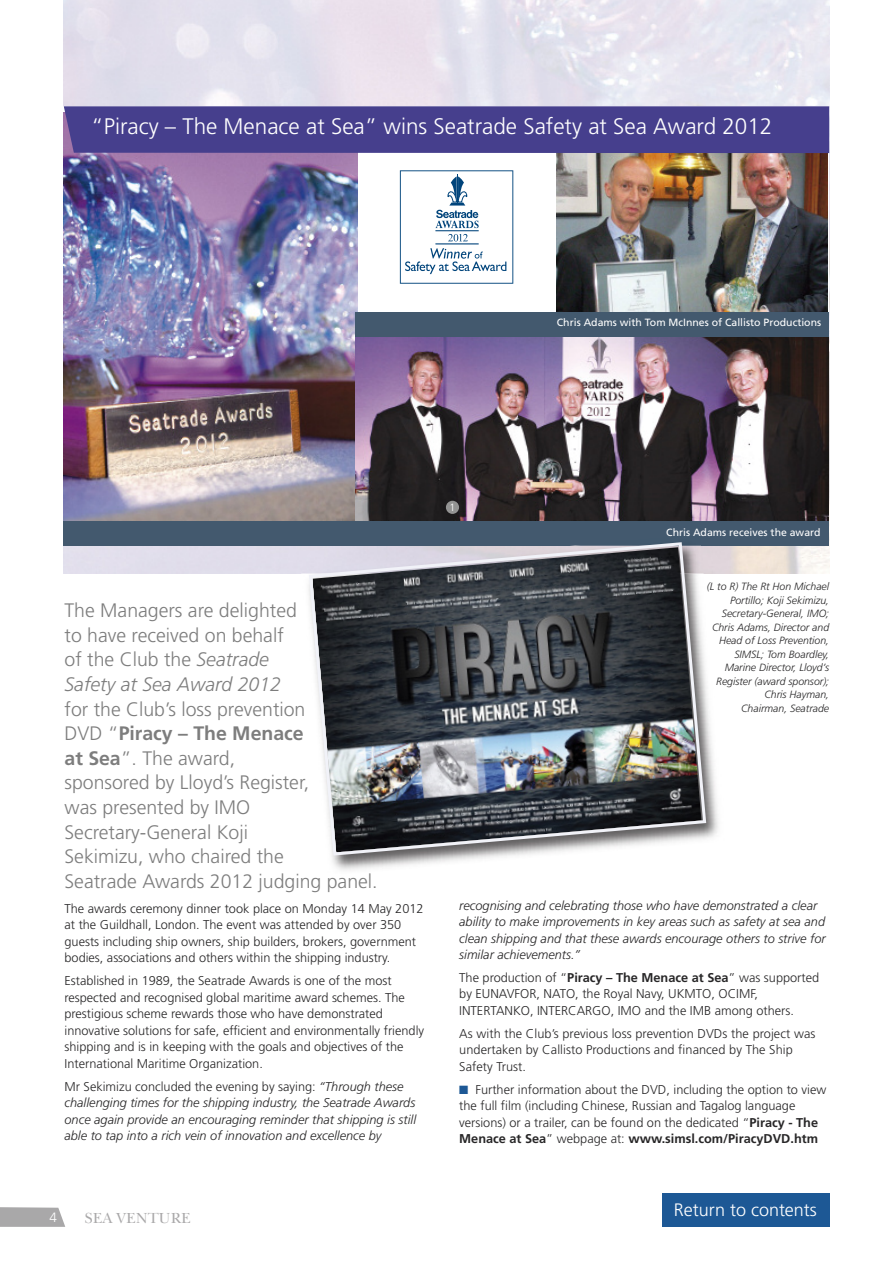
<style>
.page{position:relative;width:893px;height:1263px;background:#fff}
.page>*{position:absolute;margin:0;border:0;box-sizing:border-box;transform-origin:0 0}
.t1{font:300 22.5px "Frutiger";color:#fff}
.t2{font:300 19.5px/24.6px "Frutiger";color:#7d7d7d}
.t3{font:300 18px "Frutiger";color:#fff}
.t4{font:15px "New Baskerville IT Cby BT";color:#a9a8a9}
.t5{font:300 13.5px "Frutiger";color:#fff}
.t6{font:300 12.75px/16.5px "Frutiger";color:#272627}
.t7{font:italic 300 12.75px/16.5px "Frutiger";color:#272627}
.t8{font:italic 300 10.5px/13.5px "Frutiger";color:#272627;text-align:right}
.t9{font:10.5px "Frutiger";color:#fff}
.t10{font:300 10.5px "Frutiger";color:#fff}
.s1{font-style:italic}
.s2{font-weight:700}
.s3{font-style:normal}
.s4{color:#1d5895}
</style>
<div class="page">
<svg style="left:0;top:1207px;width:65px;height:20px"></svg>
<img style="left:64px;top:0;width:765px;height:573px">
<div style="left:64px;top:106px;width:765px;height:419px;background:#fff"></div>
<img style="left:64px;top:153px;width:293px;height:368px">
<img style="left:355px;top:315px;width:474px;height:206px">
<svg style="left:400px;top:170px;width:113px;height:114px"></svg>
<div style="left:64px;top:521px;width:765px;height:24px;background:#43596e"></div>
<img style="left:301px;top:573px;width:426px;height:298px">
<img style="left:307px;top:542px;width:401px;height:315px">
<div style="left:446px;top:501px;width:13px;height:13px;background:#939393;border-radius:50%"></div>
<img style="left:557px;top:153px;width:271px;height:159px">
<div style="left:64px;top:106px;width:765px;height:47px;background:#463f8d"></div>
<div style="left:356px;top:312px;width:473px;height:25px;background:#43596e"></div>
<div style="left:662px;top:1193px;width:167px;height:34px;background:#1d5895"></div>
<h1 class="t1" style="left:91px;top:118px;width:683px">“Piracy – The Menace at Sea” wins Seatrade Safety at Sea Award 2012</h1>
<p class="t9" style="left:557px;top:319px;width:266px">Chris Adams with Tom McInnes of Callisto Productions</p>
<h2 class="t2" style="left:65px;top:600px;width:234px">The Managers are delighted to have received on behalf of the Club the <span class="s1">Seatrade<br>Safety at Sea Award 2012</span></h2>
<h2 class="t2" style="left:65px;top:698px;width:315px">for the Club’s loss prevention<br>DVD “<span class="s2">Piracy – The Menace<br>at Sea</span>”. The award,<br>sponsored by Lloyd’s Register,<br>was presented by IMO<br>Secretary-General Koji<br>Sekimizu, who chaired the<br>Seatrade Awards 2012 judging panel.</h2>
<p class="t6" style="left:65px;top:901px;width:361px">The awards ceremony dinner took place on Monday 14 May 2012 at the Guildhall, London. The event was attended by over 350 guests including ship owners, ship builders, brokers, government bodies, associations and others within the shipping industry.</p>
<p class="t6" style="left:65px;top:973px;width:361px">Established in 1989, the Seatrade Awards is one of the most respected and recognised global maritime award schemes. The prestigious scheme rewards those who have demonstrated innovative solutions for safe, efficient and environmentally friendly shipping and is in keeping with the goals and objectives of the International Maritime Organization.</p>
<p class="t7" style="left:65px;top:1079px;width:353px"><span class="s3">Mr Sekimizu concluded the evening by saying:</span> “Through these challenging times for the shipping industry, the Seatrade Awards once again provide an encouraging reminder that shipping is still able to tap into a rich vein of innovation and excellence by</p>
<p class="t5" style="left:50px;top:1212px;width:9px">4</p>
<p class="t4" style="left:85px;top:1212px;width:108px">SEA VENTURE</p>
<p class="t10" style="left:449px;top:503px;width:7px">1</p>
<p class="t9" style="left:666px;top:528px;width:156px">Chris Adams receives the award</p>
<p class="t8" style="left:707px;top:581px;width:124px">(L to R) The Rt Hon Michael<br>Portillo; Koji Sekimizu,<br>Secretary-General, IMO;<br>Chris Adams, Director and<br>Head of Loss Prevention,<br>SIMSL; Tom Boardley,<br>Marine Director, Lloyd’s<br>Register (award sponsor);<br>Chris Hayman,<br>Chairman, Seatrade</p>
<p class="t7" style="left:459px;top:898px;width:368px">recognising and celebrating those who have demonstrated a clear ability to make improvements in key areas such as safety at sea and clean shipping and that these awards encourage others to strive for similar achievements.”</p>
<p class="t6" style="left:459px;top:970px;width:361px">The production of “<span class="s2">Piracy – The Menace at Sea</span>” was supported by EUNAVFOR, NATO, the Royal Navy, UKMTO, OCIMF,<br>INTERTANKO, INTERCARGO, IMO and the IMB among others.</p>
<p class="t6" style="left:459px;top:1026px;width:358px">As with the Club’s previous loss prevention DVDs the project was undertaken by Callisto Productions and financed by The Ship<br>Safety Trust.</p>
<p class="t6" style="left:459px;top:1082px;width:369px"><span class="s4">■</span> Further information about the DVD, including the option to view the full film (including Chinese, Russian and Tagalog language versions) or a trailer, can be found on the dedicated “<span class="s2">Piracy - The Menace at Sea</span>” webpage at: <span class="s2">www.simsl.com/PiracyDVD.htm</span></p>
<h3 class="t3" style="left:674px;top:1202px;width:145px">Return to contents</h3>
</div>
